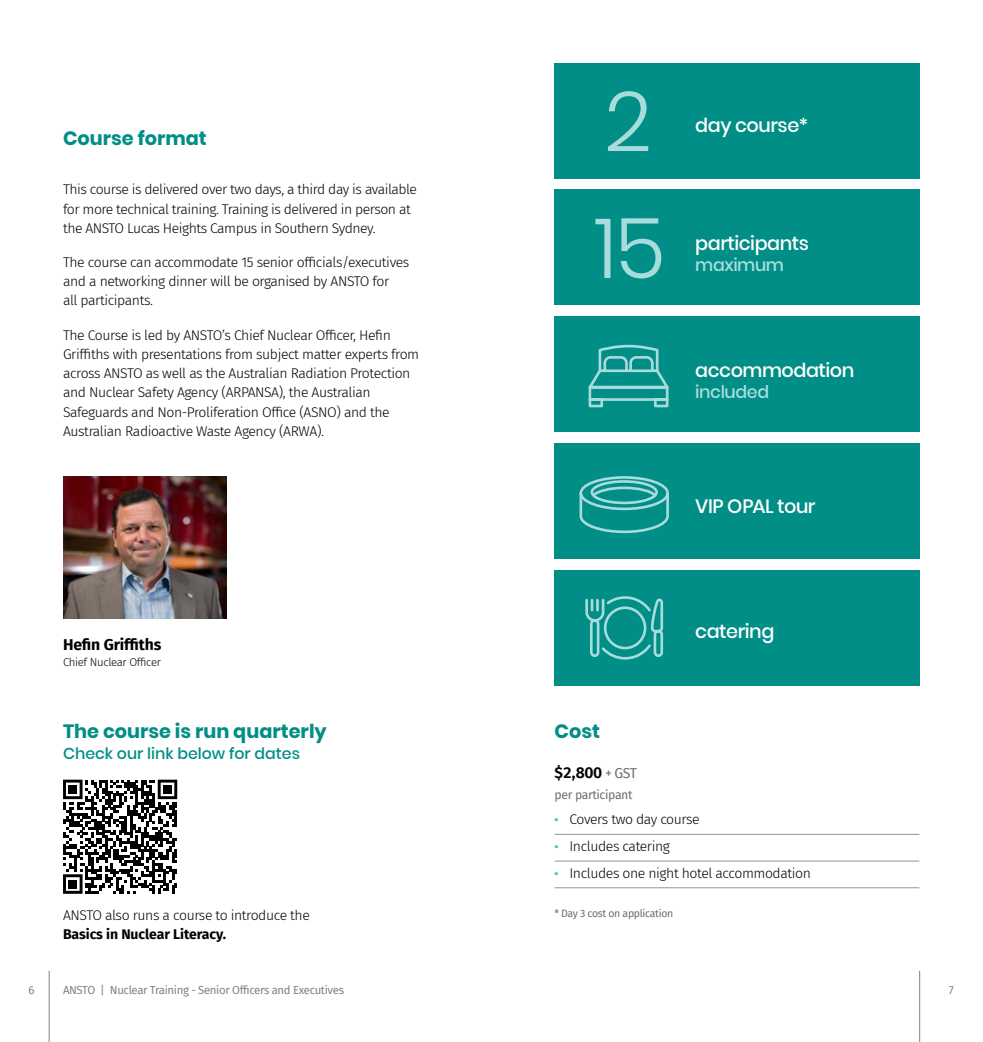
<style>
.page{position:relative;width:983px;height:1042px;background:#fff}
.page>*{position:absolute;margin:0;border:0;box-sizing:border-box;transform-origin:0 0}
.t1{font:300 84px/126.7px "Poppins";color:#a8dcdc}
.t2{font:500 19.25px "Poppins";letter-spacing:-.025em;color:#fff}
.t3{font:700 19.25px "Poppins";color:#008e86}
.t4{font:500 17.5px "Poppins";letter-spacing:-.025em;color:#a8dcdc}
.t5{font:500 15.75px "Poppins";color:#008e86}
.t6{font:700 15.75px "Fira Sans";letter-spacing:-.01em;color:#000}
.t7{font:600 15.75px "Fira Sans";color:#000}
.t8{font:300 14px/19.2px "Fira Sans";letter-spacing:-.03em;color:#000}
.t9{font:700 14px "Fira Sans";letter-spacing:-.005em;color:#000}
.t10{font:12.25px "Fira Sans";letter-spacing:-.03em;color:#6d6e71}
.t11{font:11.38px "Fira Sans";letter-spacing:-.03em;color:#808285}
.t12{font:300 11.38px "Fira Sans";letter-spacing:-.03em;color:#000}
.t13{font:10.5px "Fira Sans";letter-spacing:-.03em;color:#6d6e71}
.s1{font-weight:400;font-size:14px;color:#6d6e71}
.s2{font-family:"Poppins";font-weight:800;color:#40c0c0}
</style>
<div class="page">
<img style="left:63px;top:476px;width:163px;height:142px">
<hr style="left:49px;top:971px;width:1px;height:71px;background:#808285">
<hr style="left:554px;top:834px;width:365px;height:1px;background:#939598">
<hr style="left:554px;top:861px;width:365px;height:1px;background:#939598">
<hr style="left:554px;top:887px;width:365px;height:1px;background:#939598">
<div style="left:554px;top:63px;width:365px;height:115px;background:#008e86"></div>
<div style="left:554px;top:190px;width:365px;height:115px;background:#008e86"></div>
<div style="left:554px;top:317px;width:365px;height:115px;background:#008e86"></div>
<div style="left:554px;top:443px;width:365px;height:116px;background:#008e86"></div>
<div style="left:554px;top:570px;width:365px;height:115px;background:#008e86"></div>
<svg style="left:588px;top:344px;width:81px;height:64px"></svg>
<svg style="left:579px;top:476px;width:90px;height:58px"></svg>
<svg style="left:585px;top:596px;width:79px;height:64px"></svg>
<hr style="left:919px;top:971px;width:1px;height:71px;background:#808285">
<svg style="left:63px;top:779px;width:114px;height:115px"></svg>
<div style="left:69px;top:785px;width:8px;height:8px;background:#000"></div>
<div style="left:163px;top:785px;width:9px;height:8px;background:#000"></div>
<div style="left:69px;top:880px;width:8px;height:8px;background:#000"></div>
<h2 class="t3" style="left:63px;top:127px;width:145px">Course format</h2>
<p class="t8" style="left:63px;top:180px;width:355px">This course is delivered over two days, a third day is available for more technical training. Training is delivered in person at the ANSTO Lucas Heights Campus in Southern Sydney.</p>
<p class="t8" style="left:63px;top:252px;width:348px">The course can accommodate 15 senior officials/executives and a networking dinner will be organised by ANSTO for<br>all participants.</p>
<p class="t8" style="left:63px;top:325px;width:357px">The Course is led by ANSTO’s Chief Nuclear Officer, Hefin Griffiths with presentations from subject matter experts from across ANSTO as well as the Australian Radiation Protection and Nuclear Safety Agency (ARPANSA), the Australian Safeguards and Non-Proliferation Office (ASNO) and the Australian Radioactive Waste Agency (ARWA).</p>
<p class="t6" style="left:63px;top:631px;width:100px">Hefin Griffiths</p>
<p class="t12" style="left:63px;top:653px;width:99px">Chief Nuclear Officer</p>
<h2 class="t3" style="left:63px;top:720px;width:265px">The course is run quarterly</h2>
<p class="t5" style="left:63px;top:744px;width:238px">Check our link below for dates</p>
<p class="t8" style="left:63px;top:905px;width:248px">ANSTO also runs a course to introduce the</p>
<p class="t9" style="left:63px;top:922px;width:165px">Basics in Nuclear Literacy.</p>
<p class="t11" style="left:28px;top:981px;width:8px">6</p>
<p class="t11" style="left:63px;top:981px;width:282px">ANSTO | Nuclear Training - Senior Officers and Executives</p>
<h1 class="t1" style="left:594px;top:59px;width:73px">2<br>15</h1>
<h2 class="t2" style="left:695px;top:114px;width:114px">day course*</h2>
<h2 class="t2" style="left:695px;top:232px;width:115px">participants</h2>
<p class="t4" style="left:695px;top:254px;width:90px">maximum</p>
<h2 class="t2" style="left:695px;top:359px;width:160px">accommodation</h2>
<p class="t4" style="left:695px;top:381px;width:75px">included</p>
<h2 class="t2" style="left:695px;top:495px;width:122px">VIP OPAL tour</h2>
<h2 class="t3" style="left:554px;top:720px;width:47px">Cost</h2>
<h2 class="t2" style="left:695px;top:620px;width:81px">catering</h2>
<p class="t7" style="left:554px;top:759px;width:84px">$2,800 <span class="s1">+ GST</span></p>
<p class="t10" style="left:554px;top:785px;width:79px">per participant</p>
<p class="t8" style="left:554px;top:806px;width:258px;line-height:26.8px"><span class="s2">·</span> Covers two day course<br><span class="s2">·</span> Includes catering<br><span class="s2">·</span> Includes one night hotel accommodation</p>
<p class="t13" style="left:554px;top:905px;width:120px">* Day 3 cost on application</p>
<p class="t11" style="left:948px;top:981px;width:7px">7</p>
</div>
